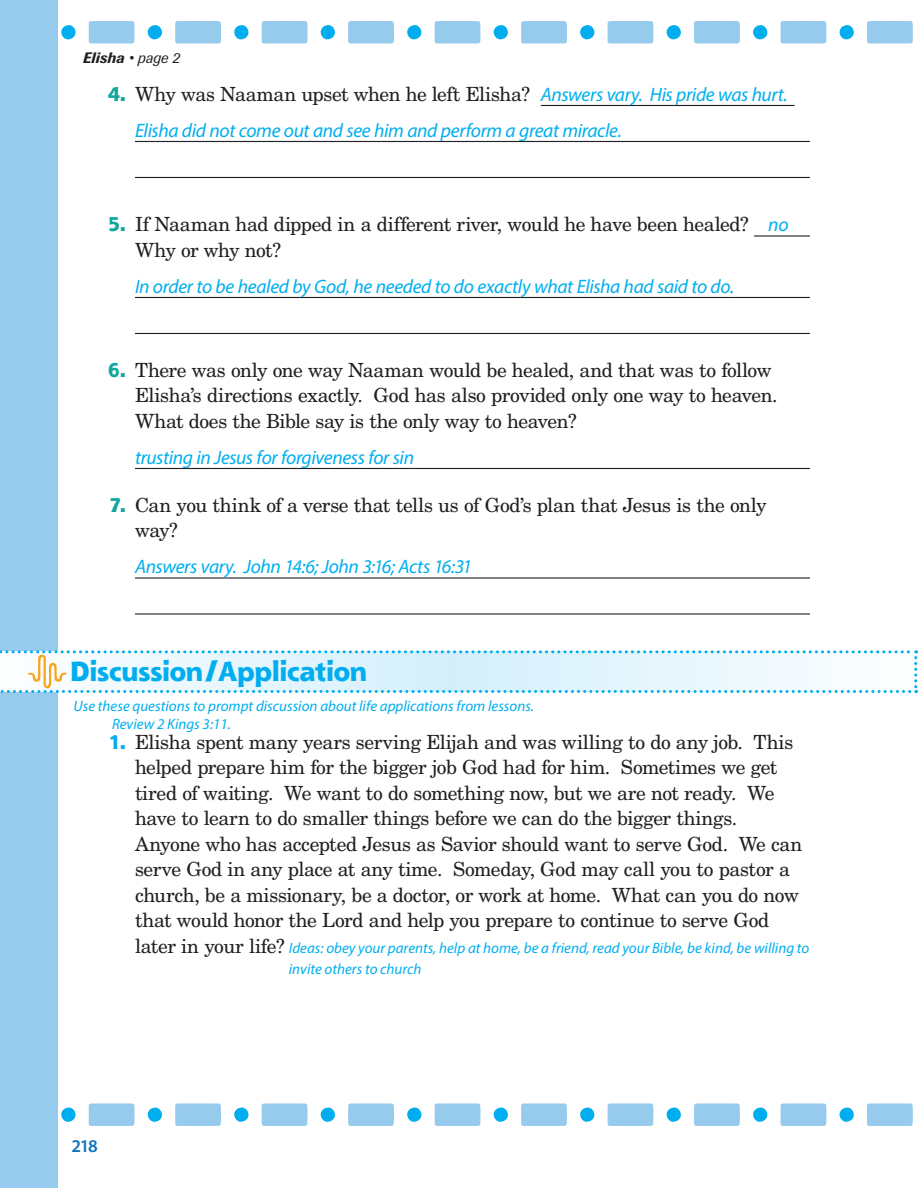
<style>
.page{position:relative;width:918px;height:1188px;background:#fff}
.page>*{position:absolute;margin:0;border:0;box-sizing:border-box;transform-origin:0 0}
.t1{font:800 27px "Shannon";letter-spacing:-.005em;color:#00aeef}
.t2{font:19.5px/25.5px "New Century Schlbk";letter-spacing:-.02em;color:#231f20}
.t3{font:italic 19.5px/36px "Myriad Pro";letter-spacing:-.02em;color:#00aeef}
.t4{font:600 18px "Myriad Pro";color:#1074bc}
.t5{font:italic 15px/21px "Myriad Pro";color:#00aeef}
._1_1_Name_Date_Score{font:italic 500 15px "Imago";letter-spacing:.015em;color:#231f20}
.s1{font-weight:400}
.s2{font-family:"Shannon";font-weight:800;font-style:normal;color:#12a79d}
.s3{font-family:"New Century Schlbk";font-style:normal;color:#231f20}
.s4{font-family:"Shannon";font-weight:800;color:#12a79d}
.s5{font-family:"Myriad Pro";font-style:italic;color:#00aeef}
.s6{font-family:"Shannon";font-weight:800;color:#00aeef}
</style>
<div class="page">
<svg style="left:867px;top:21px;width:46px;height:23px"></svg>
<svg style="left:867px;top:1103px;width:46px;height:23px"></svg>
<svg style="left:780px;top:21px;width:46px;height:23px"></svg>
<svg style="left:780px;top:1103px;width:46px;height:23px"></svg>
<div style="left:839px;top:25px;width:15px;height:14px;background:#00aeef;border-radius:50%"></div>
<div style="left:839px;top:1108px;width:15px;height:14px;background:#00aeef;border-radius:50%"></div>
<svg style="left:694px;top:21px;width:46px;height:23px"></svg>
<svg style="left:694px;top:1103px;width:46px;height:23px"></svg>
<div style="left:753px;top:25px;width:15px;height:14px;background:#00aeef;border-radius:50%"></div>
<div style="left:753px;top:1108px;width:15px;height:14px;background:#00aeef;border-radius:50%"></div>
<svg style="left:608px;top:21px;width:46px;height:23px"></svg>
<svg style="left:608px;top:1103px;width:46px;height:23px"></svg>
<div style="left:666px;top:25px;width:15px;height:14px;background:#00aeef;border-radius:50%"></div>
<div style="left:666px;top:1108px;width:15px;height:14px;background:#00aeef;border-radius:50%"></div>
<svg style="left:521px;top:21px;width:46px;height:23px"></svg>
<svg style="left:521px;top:1103px;width:46px;height:23px"></svg>
<div style="left:580px;top:25px;width:15px;height:14px;background:#00aeef;border-radius:50%"></div>
<div style="left:580px;top:1108px;width:15px;height:14px;background:#00aeef;border-radius:50%"></div>
<svg style="left:435px;top:21px;width:46px;height:23px"></svg>
<svg style="left:435px;top:1103px;width:46px;height:23px"></svg>
<div style="left:493px;top:25px;width:15px;height:14px;background:#00aeef;border-radius:50%"></div>
<div style="left:493px;top:1108px;width:15px;height:14px;background:#00aeef;border-radius:50%"></div>
<svg style="left:348px;top:21px;width:46px;height:23px"></svg>
<svg style="left:348px;top:1103px;width:46px;height:23px"></svg>
<div style="left:407px;top:25px;width:15px;height:14px;background:#00aeef;border-radius:50%"></div>
<div style="left:407px;top:1108px;width:15px;height:14px;background:#00aeef;border-radius:50%"></div>
<svg style="left:262px;top:21px;width:46px;height:23px"></svg>
<svg style="left:262px;top:1103px;width:46px;height:23px"></svg>
<div style="left:320px;top:25px;width:15px;height:14px;background:#00aeef;border-radius:50%"></div>
<div style="left:320px;top:1108px;width:15px;height:14px;background:#00aeef;border-radius:50%"></div>
<svg style="left:175px;top:21px;width:46px;height:23px"></svg>
<svg style="left:175px;top:1103px;width:46px;height:23px"></svg>
<div style="left:234px;top:25px;width:15px;height:14px;background:#00aeef;border-radius:50%"></div>
<div style="left:234px;top:1108px;width:15px;height:14px;background:#00aeef;border-radius:50%"></div>
<svg style="left:89px;top:21px;width:46px;height:23px"></svg>
<svg style="left:89px;top:1103px;width:46px;height:23px"></svg>
<div style="left:147px;top:25px;width:15px;height:14px;background:#00aeef;border-radius:50%"></div>
<div style="left:147px;top:1108px;width:15px;height:14px;background:#00aeef;border-radius:50%"></div>
<div style="left:61px;top:25px;width:15px;height:14px;background:#00aeef;border-radius:50%"></div>
<div style="left:61px;top:1108px;width:15px;height:14px;background:#00aeef;border-radius:50%"></div>
<div style="left:0;top:0;width:58px;height:1188px;background:#97cbed"></div>
<hr style="left:541px;top:105px;width:254px;height:1px;background:#231f20">
<hr style="left:135px;top:141px;width:675px;height:1px;background:#231f20">
<hr style="left:135px;top:177px;width:675px;height:1px;background:#231f20">
<hr style="left:754px;top:235px;width:56px;height:2px;background:#231f20">
<hr style="left:135px;top:297px;width:599px;height:1px;background:#231f20">
<hr style="left:734px;top:297px;width:76px;height:1px;background:#231f20">
<hr style="left:135px;top:333px;width:675px;height:1px;background:#231f20">
<hr style="left:135px;top:468px;width:279px;height:1px;background:#231f20">
<hr style="left:414px;top:468px;width:396px;height:1px;background:#231f20">
<hr style="left:135px;top:577px;width:337px;height:2px;background:#231f20">
<hr style="left:472px;top:577px;width:338px;height:2px;background:#231f20">
<hr style="left:135px;top:613px;width:675px;height:2px;background:#231f20">
<svg style="left:0;top:650px;width:917px;height:43px"></svg>
<p class="_1_1_Name_Date_Score" style="left:83px;top:48px;width:98px">Elisha <span class="s1">• page 2</span></p>
<p class="t3" style="left:135px;top:76px;width:654px;text-indent:-27px"><span class="s2">4.</span> <span class="s3">Why was Naaman upset when he left Elisha?</span> Answers vary. His pride was hurt.<br>Elisha did not come out and see him and perform a great miracle.</p>
<p class="t2" style="left:135px;top:212px;width:655px;text-indent:-27px"><span class="s4">5.</span> If Naaman had dipped in a different river, would he have been healed? <span class="s5">no<br></span>Why or why not?</p>
<p class="t3" style="left:135px;top:268px;width:601px">In order to be healed by God, he needed to do exactly what Elisha had said to do.</p>
<p class="t2" style="left:135px;top:357px;width:644px;text-indent:-27px"><span class="s4">6.</span> There was only one way Naaman would be healed, and that was to follow<br>Elisha’s directions exactly. God has also provided only one way to heaven.<br>What does the Bible say is the only way to heaven?</p>
<p class="t3" style="left:135px;top:439px;width:281px">trusting in Jesus for forgiveness for sin</p>
<p class="t2" style="left:135px;top:492px;width:633px;text-indent:-25px"><span class="s4">7.</span> Can you think of a verse that tells us of God’s plan that Jesus is the only way?</p>
<p class="t3" style="left:135px;top:549px;width:339px">Answers vary. John 14:6; John 3:16; Acts 16:31</p>
<p class="t1" style="left:70px;top:654px;width:299px">Discussion/Application</p>
<p class="t5" style="left:112px;top:713px;width:121px">Review 2 Kings 3:11.</p>
<p class="t5" style="left:74px;top:695px;width:462px">Use these questions to prompt discussion about life applications from lessons.</p>
<p class="t2" style="left:135px;top:729px;width:669px;text-indent:-26px"><span class="s6">1.</span> Elisha spent many years serving Elijah and was willing to do any job. This helped prepare him for the bigger job God had for him. Sometimes we get tired of waiting. We want to do something now, but we are not ready. We have to learn to do smaller things before we can do the bigger things.<br>Anyone who has accepted Jesus as Savior should want to serve God. We can serve God in any place at any time. Someday, God may call you to pastor a church, be a missionary, be a doctor, or work at home. What can you do now that would honor the Lord and help you prepare to continue to serve God later in your life?</p>
<p class="t5" style="left:289px;top:937px;width:522px">Ideas: obey your parents, help at home, be a friend, read your Bible, be kind, be willing to invite others to church</p>
<p class="t4" style="left:72px;top:1135px;width:28px">218</p>
</div>
